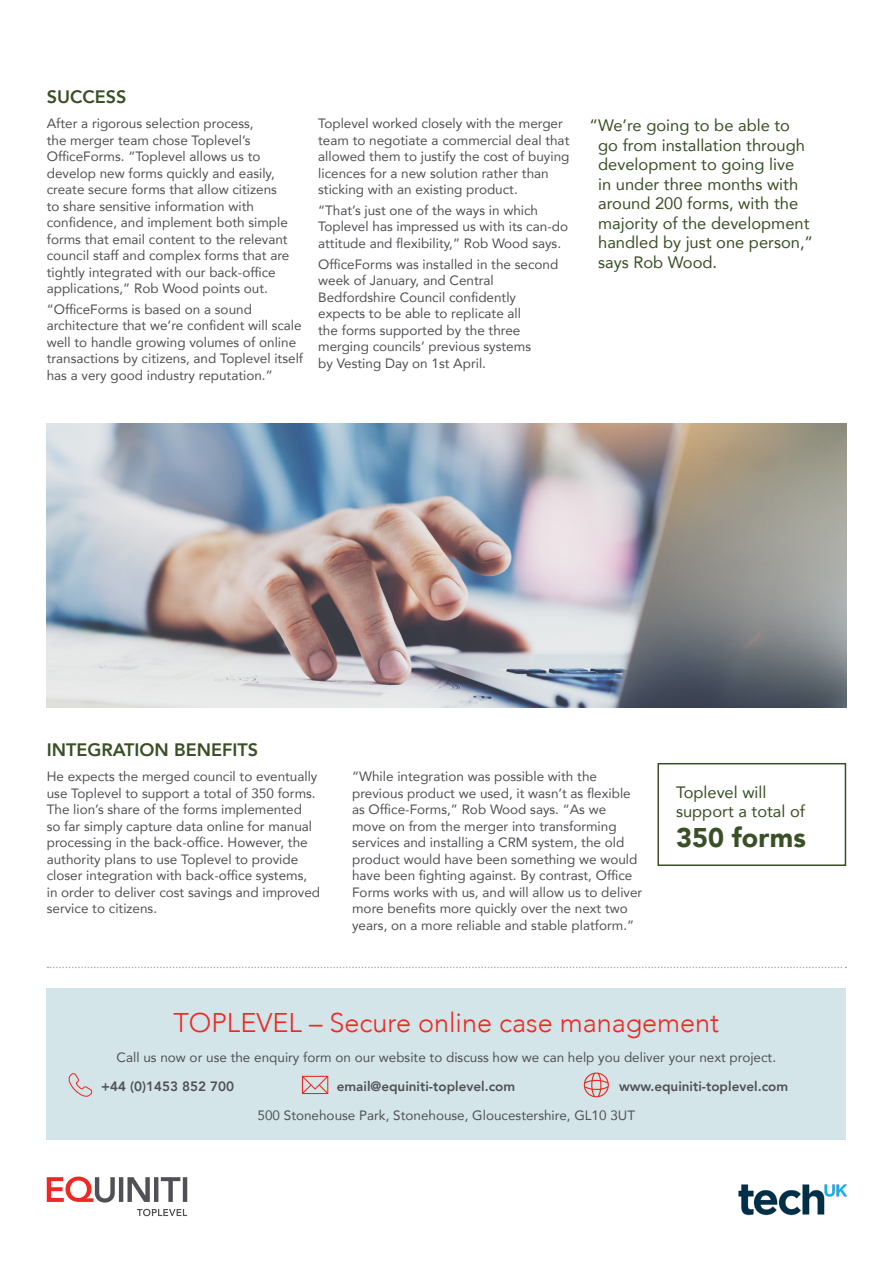
<style>
.page{position:relative;width:893px;height:1263px;background:#fff}
.page>*{position:absolute;margin:0;border:0;box-sizing:border-box;transform-origin:0 0}
.Body_Copy_-_9_11pt{font:300 27px "Avenir";color:#ee2823}
.t1{font:900 27px "Avenir";color:#394f25}
.GREEN_Body_Copy_Head{font:800 18px "Avenir";color:#394f25}
.RED_Opening_Para_-_1{font:16.5px/19.5px "Avenir";color:#394f25}
.Body_Copy_-_9_11pt-2{font:13.5px/16.5px "Avenir";color:#505056}
.Body_Copy_Bold_-_9_1{font:800 13.5px "Avenir";color:#505056}
</style>
<div class="page">
<img style="left:47px;top:423px;width:799px;height:284px">
<svg style="left:48px;top:967px;width:798px;height:1px"></svg>
<svg style="left:47px;top:1176px;width:140px;height:26px"></svg>
<svg style="left:137px;top:1209px;width:50px;height:7px"></svg>
<img style="left:738px;top:1184px;width:110px;height:32px">
<div style="left:657px;top:763px;width:189px;height:103px;border:2px solid #394f25"></div>
<div style="left:47px;top:988px;width:799px;height:152px;background:#d3e5e8"></div>
<svg style="left:302px;top:1076px;width:26px;height:18px"></svg>
<svg style="left:68px;top:1073px;width:24px;height:24px"></svg>
<svg style="left:584px;top:1072px;width:25px;height:25px"></svg>
<p class="GREEN_Body_Copy_Head" style="left:47px;top:83px;width:81px">SUCCESS</p>
<p class="Body_Copy_-_9_11pt-2" style="left:47px;top:115px;width:244px">After a rigorous selection process,<br>the merger team chose Toplevel’s OfficeForms. “Toplevel allows us to develop new forms quickly and easily, create secure forms that allow citizens to share sensitive information with confidence, and implement both simple forms that email content to the relevant council staff and complex forms that are tightly integrated with our back-office applications,” Rob Wood points out.</p>
<p class="Body_Copy_-_9_11pt-2" style="left:47px;top:300px;width:258px">“OfficeForms is based on a sound architecture that we’re confident will scale well to handle growing volumes of online transactions by citizens, and Toplevel itself has a very good industry reputation.”</p>
<p class="Body_Copy_-_9_11pt-2" style="left:318px;top:115px;width:253px">Toplevel worked closely with the merger team to negotiate a commercial deal that allowed them to justify the cost of buying licences for a new solution rather than sticking with an existing product.</p>
<p class="Body_Copy_-_9_11pt-2" style="left:318px;top:201px;width:251px">“That’s just one of the ways in which<br>Toplevel has impressed us with its can-do attitude and flexibility,” Rob Wood says.</p>
<p class="Body_Copy_-_9_11pt-2" style="left:318px;top:255px;width:242px">OfficeForms was installed in the second week of January, and Central Bedfordshire Council confidently expects to be able to replicate all<br>the forms supported by the three merging councils’ previous systems<br>by Vesting Day on 1st April.</p>
<p class="RED_Opening_Para_-_1" style="left:598px;top:115px;width:216px;text-indent:-9px">“We’re going to be able to go from installation through development to going live<br>in under three months with around 200 forms, with the majority of the development handled by just one person,” says Rob Wood.</p>
<p class="GREEN_Body_Copy_Head" style="left:47px;top:736px;width:213px">INTEGRATION BENEFITS</p>
<p class="Body_Copy_-_9_11pt-2" style="left:47px;top:768px;width:275px">He expects the merged council to eventually use Toplevel to support a total of 350 forms.<br>The lion’s share of the forms implemented<br>so far simply capture data online for manual processing in the back-office. However, the authority plans to use Toplevel to provide closer integration with back-office systems, in order to deliver cost savings and improved service to citizens.</p>
<p class="Body_Copy_-_9_11pt-2" style="left:352px;top:768px;width:292px">“While integration was possible with the previous product we used, it wasn’t as flexible as Office-Forms,” Rob Wood says. “As we move on from the merger into transforming services and installing a CRM system, the old product would have been something we would have been fighting against. By contrast, Office Forms works with us, and will allow us to deliver more benefits more quickly over the next two years, on a more reliable and stable platform.”</p>
<p class="RED_Opening_Para_-_1" style="left:676px;top:782px;width:131px">Toplevel will support a total of</p>
<p class="t1" style="left:676px;top:815px;width:131px">350 forms</p>
<p class="Body_Copy_-_9_11pt" style="left:173px;top:1007px;width:547px">TOPLEVEL – Secure online case management</p>
<p class="Body_Copy_-_9_11pt-2" style="left:117px;top:1048px;width:661px">Call us now or use the enquiry form on our website to discuss how we can help you deliver your next project.</p>
<p class="Body_Copy_Bold_-_9_1" style="left:101px;top:1076px;width:134px">+44 (0)1453 852 700</p>
<p class="Body_Copy_Bold_-_9_1" style="left:337px;top:1076px;width:180px">email@equiniti-toplevel.com</p>
<p class="Body_Copy_Bold_-_9_1" style="left:619px;top:1076px;width:171px">www.equiniti-toplevel.com</p>
<p class="Body_Copy_-_9_11pt-2" style="left:258px;top:1107px;width:379px">500 Stonehouse Park, Stonehouse, Gloucestershire, GL10 3UT</p>
</div>
